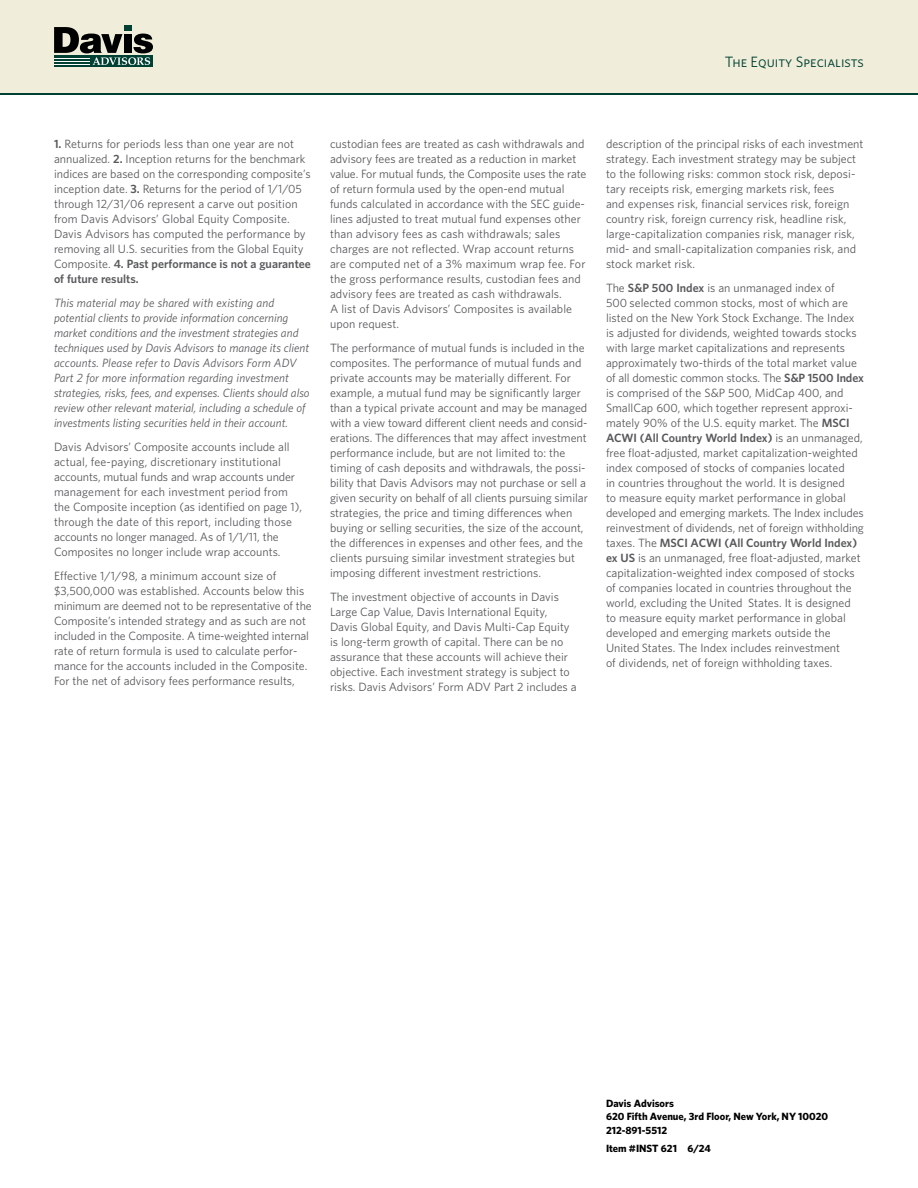
<style>
.page{position:relative;width:918px;height:1188px;background:#fff}
.page>*{position:absolute;margin:0;border:0;box-sizing:border-box;transform-origin:0 0}
.t1{font:15px "Whitney";color:#004133}
.Disclosure{font:12px/15px "Whitney";color:#58595b}
.Disclosure_first{font:italic 12px/15px "Whitney";color:#58595b}
.Disclosure_first-2{font:12px/15px "Whitney";color:#58595b}
.t2{font:700 10.5px/13.5px "Whitney";color:#000}
.s1{font-weight:600}
</style>
<div class="page">
<div style="left:0;top:0;width:918px;height:94px;background:#f0eedb"></div>
<div style="left:124px;top:25px;width:8px;height:6px;background:#004133"></div>
<div style="left:54px;top:56px;width:99px;height:11px;background:#004133"></div>
<svg style="left:54px;top:27px;width:99px;height:38px"></svg>
<hr style="left:0;top:94px;width:918px;height:1px;background:#004133">
<p class="t1" style="left:725px;top:52px;width:141px">The Equity Specialists</p>
<p class="Disclosure_first-2" style="left:54px;top:136px;width:258px"><span class="s1">1.</span> Returns for periods less than one year are not annualized. <span class="s1">2.</span> Inception returns for the benchmark indices are based on the corresponding composite’s inception date. <span class="s1">3.</span> Returns for the period of 1/1/05 through 12/31/06 represent a carve out position from Davis Advisors’ Global Equity Composite.<br>Davis Advisors has computed the performance by removing all U.S. securities from the Global Equity Composite. <span class="s1">4. Past performance is not a guarantee of future results.</span></p>
<p class="Disclosure_first" style="left:54px;top:295px;width:257px">This material may be shared with existing and potential clients to provide information concerning market conditions and the investment strategies and techniques used by Davis Advisors to manage its client accounts. Please refer to Davis Advisors Form ADV Part 2 for more information regarding investment strategies, risks, fees, and expenses. Clients should also review other relevant material, including a schedule of investments listing securities held in their account.</p>
<p class="Disclosure" style="left:54px;top:439px;width:250px">Davis Advisors’ Composite accounts include all actual, fee-paying, discretionary institutional accounts, mutual funds and wrap accounts under management for each investment period from the Composite inception (as identified on page 1), through the date of this report, including those accounts no longer managed. As of 1/1/11, the Composites no longer include wrap accounts.</p>
<p class="Disclosure" style="left:54px;top:568px;width:259px">Effective 1/1/98, a minimum account size of $3,500,000 was established. Accounts below this minimum are deemed not to be representative of the Composite’s intended strategy and as such are not included in the Composite. A time-weighted internal rate of return formula is used to calculate perfor&shy;mance for the accounts included in the Composite.<br>For the net of advisory fees performance results,</p>
<p class="Disclosure" style="left:330px;top:136px;width:258px">custodian fees are treated as cash withdrawals and advisory fees are treated as a reduction in market value. For mutual funds, the Composite uses the rate of return formula used by the open-end mutual funds calculated in accordance with the SEC guide&shy;lines adjusted to treat mutual fund expenses other than advisory fees as cash withdrawals; sales charges are not reflected. Wrap account returns are computed net of a 3% maximum wrap fee. For the gross performance results, custodian fees and advisory fees are treated as cash withdrawals.<br>A list of Davis Advisors’ Composites is available upon request.</p>
<p class="Disclosure" style="left:330px;top:340px;width:259px">The performance of mutual funds is included in the composites. The performance of mutual funds and private accounts may be materially different. For example, a mutual fund may be significantly larger than a typical private account and may be managed with a view toward different client needs and consid&shy;erations. The differences that may affect investment performance include, but are not limited to: the timing of cash deposits and withdrawals, the possi&shy;bility that Davis Advisors may not purchase or sell a given security on behalf of all clients pursuing similar strategies, the price and timing differences when buying or selling securities, the size of the account, the differences in expenses and other fees, and the clients pursuing similar investment strategies but imposing different investment restrictions.</p>
<p class="Disclosure" style="left:330px;top:589px;width:248px">The investment objective of accounts in Davis Large Cap Value, Davis International Equity, Davis Global Equity, and Davis Multi-Cap Equity is long-term growth of capital. There can be no assurance that these accounts will achieve their objective. Each investment strategy is subject to risks. Davis Advisors’ Form ADV Part 2 includes a</p>
<p class="Disclosure" style="left:606px;top:136px;width:259px">description of the principal risks of each investment strategy. Each investment strategy may be subject to the following risks: common stock risk, deposi&shy;tary receipts risk, emerging markets risk, fees<br>and expenses risk, financial services risk, foreign country risk, foreign currency risk, headline risk, large-capitalization companies risk, manager risk, mid- and small-capitalization companies risk, and stock market risk.</p>
<p class="Disclosure" style="left:606px;top:280px;width:259px">The <span class="s1">S&amp;P 500 Index</span> is an unmanaged index of<br>500 selected common stocks, most of which are listed on the New York Stock Exchange. The Index is adjusted for dividends, weighted towards stocks with large market capitalizations and represents approximately two-thirds of the total market value of all domestic common stocks. The <span class="s1">S&amp;P 1500 Index </span>is comprised of the S&amp;P 500, MidCap 400, and SmallCap 600, which together represent approxi&shy;mately 90% of the U.S. equity market. The <span class="s1">MSCI ACWI (All Country World Index)</span> is an unmanaged, free float-adjusted, market capitalization-weighted index composed of stocks of companies located<br>in countries throughout the world. It is designed<br>to measure equity market performance in global developed and emerging markets. The Index includes reinvestment of dividends, net of foreign withholding taxes. The <span class="s1">MSCI ACWI (All Country World Index) ex US</span> is an unmanaged, free float-adjusted, market capitalization-weighted index composed of stocks of companies located in countries throughout the world, excluding the United States. It is designed<br>to measure equity market performance in global developed and emerging markets outside the United States. The Index includes reinvestment<br>of dividends, net of foreign withholding taxes.</p>
<p class="t2" style="left:606px;top:1096px;width:224px">Davis Advisors<br>620 Fifth Avenue, 3rd Floor, New York, NY 10020<br>212-891-5512</p>
<p class="t2" style="left:606px;top:1141px;width:106px">Item #INST 621 6/24</p>
</div>
